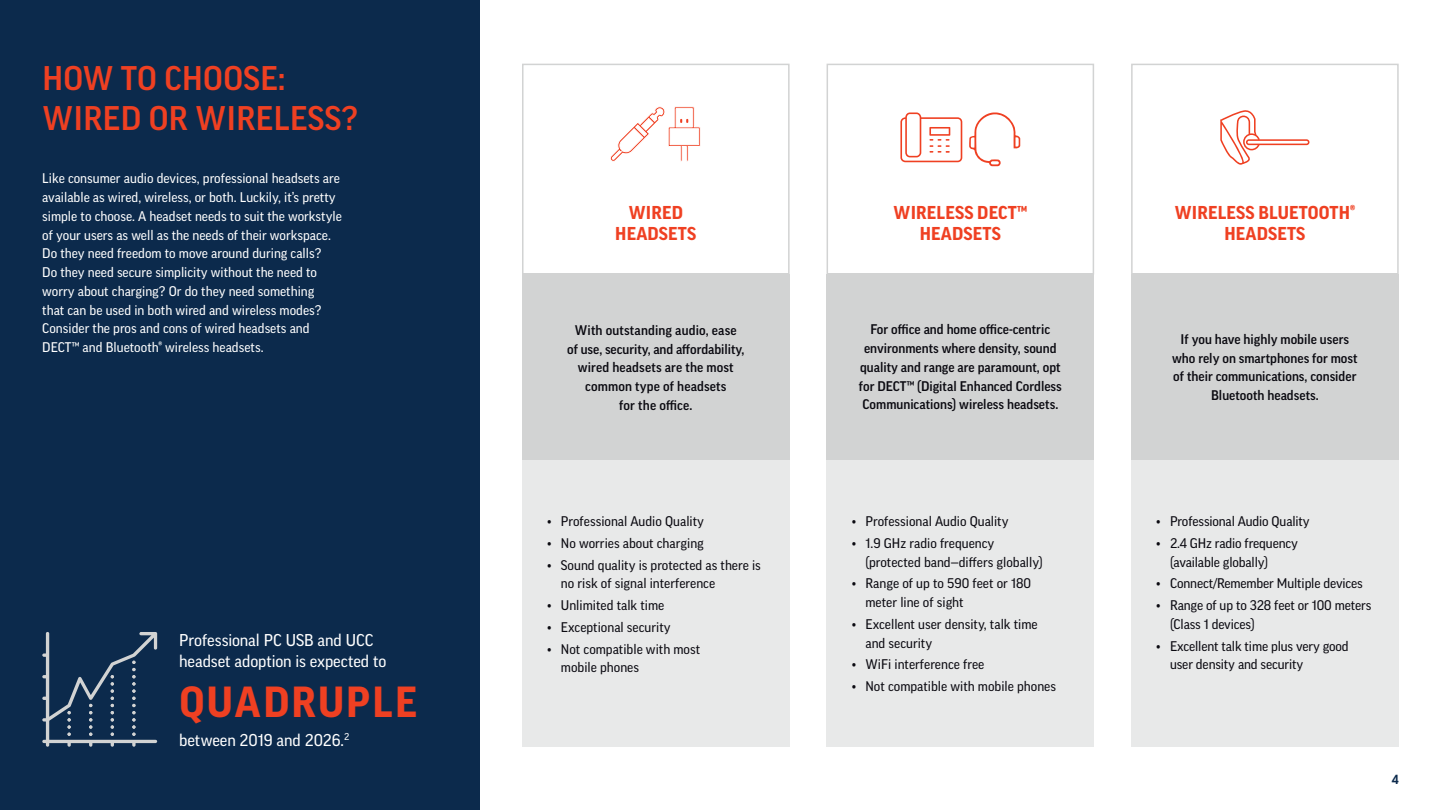
<style>
.page{position:relative;width:1441px;height:810px;background:#fff}
.page>*{position:absolute;margin:0;border:0;box-sizing:border-box;transform-origin:0 0}
.t1{font:700 42px "Good Pro";letter-spacing:.05em;color:#ef4022}
.t2{font:500 33px/39.6px "Good Pro";letter-spacing:.01em;color:#ef4022}
.t3{font:700 18px/21px "Good Pro";letter-spacing:.01em;color:#ef4022;text-align:center}
.t4{font:16.5px/21px "Good Pro News";letter-spacing:-.005em;color:#fff}
.t5{font:13.5px/18.8px "Good Pro News";color:#0b0a11}
.t6{font:13.5px/18.8px "Good Pro News";color:#fff}
.t7{font:500 13.5px/18.8px "Good Pro";color:#0b0a11;text-align:center}
.t8{font:700 12.75px "Good Pro";color:#0c2a4c}
</style>
<div class="page">
<div style="left:826px;top:460px;width:268px;height:287px;background:#e8e9e9"></div>
<div style="left:1130px;top:460px;width:268px;height:287px;background:#e8e9e9"></div>
<div style="left:826px;top:274px;width:268px;height:186px;background:#d2d3d3"></div>
<div style="left:1130px;top:274px;width:268px;height:186px;background:#d2d3d3"></div>
<div style="left:826px;top:64px;width:268px;height:210px;border:2px solid #d2d3d3"></div>
<div style="left:1130px;top:64px;width:268px;height:210px;border:2px solid #d2d3d3"></div>
<div style="left:0;top:0;width:480px;height:810px;background:#0c2a4c"></div>
<div style="left:522px;top:460px;width:267px;height:287px;background:#e8e9e9"></div>
<div style="left:522px;top:274px;width:267px;height:186px;background:#d2d3d3"></div>
<div style="left:522px;top:64px;width:267px;height:210px;border:2px solid #d2d3d3"></div>
<svg style="left:610px;top:106px;width:90px;height:56px"></svg>
<svg style="left:900px;top:112px;width:62px;height:50px"></svg>
<svg style="left:969px;top:113px;width:51px;height:53px"></svg>
<svg style="left:1220px;top:110px;width:89px;height:55px"></svg>
<svg style="left:42px;top:632px;width:115px;height:115px"></svg>
<p class="t2" style="left:42px;top:59px;width:317px">HOW TO CHOOSE:<br>WIRED OR WIRELESS?</p>
<p class="t6" style="left:42px;top:169px;width:301px">Like consumer audio devices, professional headsets are available as wired, wireless, or both. Luckily, it’s pretty simple to choose. A headset needs to suit the workstyle of your users as well as the needs of their workspace.<br>Do they need freedom to move around during calls?<br>Do they need secure simplicity without the need to worry about charging? Or do they need something<br>that can be used in both wired and wireless modes?<br>Consider the pros and cons of wired headsets and DECT™ and Bluetooth® wireless headsets.</p>
<p class="t4" style="left:179px;top:629px;width:209px">Professional PC USB and UCC headset adoption is expected to</p>
<p class="t1" style="left:179px;top:678px;width:239px">QUADRUPLE</p>
<p class="t4" style="left:179px;top:729px;width:172px">between 2019 and 2026.<sup>2</sup></p>
<p class="t3" style="left:615px;top:202px;width:82px">WIRED<br>HEADSETS</p>
<p class="t7" style="left:567px;top:321px;width:178px">With outstanding audio, ease<br>of use, security, and affordability, wired headsets are the most common type of headsets<br>for the office.</p>
<p class="t5" style="left:547px;top:512px;width:158px">• Professional Audio Quality</p>
<p class="t5" style="left:547px;top:534px;width:158px">• No worries about charging</p>
<p class="t5" style="left:561px;top:555px;width:201px;text-indent:-14px">• Sound quality is protected as there is no risk of signal interference</p>
<p class="t5" style="left:547px;top:596px;width:118px">• Unlimited talk time</p>
<p class="t5" style="left:547px;top:618px;width:125px">• Exceptional security</p>
<p class="t5" style="left:561px;top:639px;width:141px;text-indent:-14px">• Not compatible with most mobile phones</p>
<p class="t3" style="left:893px;top:202px;width:135px">WIRELESS DECT™<br>HEADSETS</p>
<p class="t7" style="left:858px;top:320px;width:204px">For office and home office-centric environments where density, sound quality and range are paramount, opt for DECT™ (Digital Enhanced Cordless Communications) wireless headsets.</p>
<p class="t5" style="left:852px;top:512px;width:158px">• Professional Audio Quality</p>
<p class="t5" style="left:865px;top:534px;width:179px;text-indent:-14px">• 1.9 GHz radio frequency (protected band—differs globally)</p>
<p class="t5" style="left:865px;top:574px;width:167px;text-indent:-14px">• Range of up to 590 feet or 180 meter line of sight</p>
<p class="t5" style="left:865px;top:615px;width:174px;text-indent:-14px">• Excellent user density, talk time and security</p>
<p class="t5" style="left:852px;top:655px;width:134px">• WiFi interference free</p>
<p class="t5" style="left:852px;top:677px;width:205px">• Not compatible with mobile phones</p>
<p class="t3" style="left:1174px;top:202px;width:182px">WIRELESS BLUETOOTH®<br>HEADSETS</p>
<p class="t7" style="left:1171px;top:330px;width:187px">If you have highly mobile users who rely on smartphones for most of their communications, consider<br>Bluetooth headsets.</p>
<p class="t5" style="left:1156px;top:512px;width:155px">• Professional Audio Quality</p>
<p class="t5" style="left:1169px;top:534px;width:129px;text-indent:-14px">• 2.4 GHz radio frequency (available globally)</p>
<p class="t5" style="left:1156px;top:574px;width:208px">• Connect/Remember Multiple devices</p>
<p class="t5" style="left:1169px;top:596px;width:203px;text-indent:-14px">• Range of up to 328 feet or 100 meters (Class 1 devices)</p>
<p class="t5" style="left:1169px;top:636px;width:180px;text-indent:-14px">• Excellent talk time plus very good user density and security</p>
<p class="t8" style="left:1391px;top:773px;width:8px">4</p>
</div>
